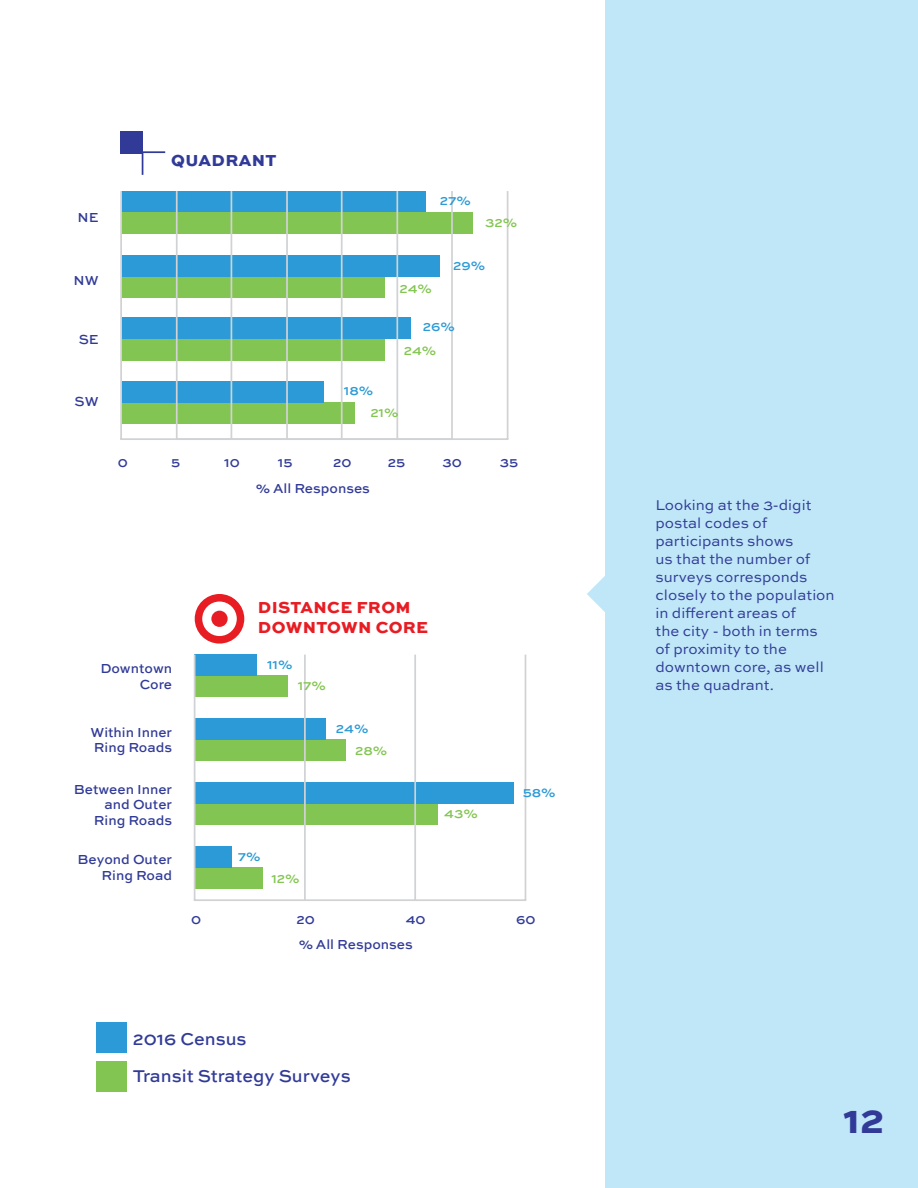
<style>
.page{position:relative;width:918px;height:1188px;background:#fff}
.page>*{position:absolute;margin:0;border:0;box-sizing:border-box;transform-origin:0 0}
.t1{font:800 36px "Sweet Sans";color:#313b97}
.t2{font:500 18px/36.9px "Sweet Sans";color:#313b97}
.t3{font:800 16.8px/20.7px "Sweet Sans";letter-spacing:.02em;color:#e71d23}
.t4{font:800 16.8px "Sweet Sans";letter-spacing:.02em;color:#313b97}
.t5{font:15px/18px "Sweet Sans Pro";color:#313b97}
.t6{font:500 13.8px/15.5px "Sweet Sans";color:#313b97;text-align:right}
.t7{font:500 13.8px "Sweet Sans";color:#83c552}
.t8{font:500 13.8px "Sweet Sans";color:#2b9ad6}
</style>
<div class="page">
<div style="left:606px;top:0;width:312px;height:1188px;background:#bfe7f8"></div>
<div style="left:96px;top:1023px;width:30px;height:30px;background:#2b9ad6"></div>
<div style="left:96px;top:1062px;width:30px;height:30px;background:#83c552"></div>
<div style="left:121px;top:191px;width:304px;height:21px;background:#2b9ad6"></div>
<div style="left:121px;top:339px;width:264px;height:21px;background:#83c552"></div>
<div style="left:121px;top:403px;width:234px;height:21px;background:#83c552"></div>
<div style="left:121px;top:318px;width:289px;height:21px;background:#2b9ad6"></div>
<div style="left:121px;top:382px;width:203px;height:21px;background:#2b9ad6"></div>
<div style="left:121px;top:276px;width:263px;height:21px;background:#83c552"></div>
<div style="left:121px;top:255px;width:319px;height:21px;background:#2b9ad6"></div>
<div style="left:121px;top:212px;width:352px;height:21px;background:#83c552"></div>
<hr style="left:120px;top:438px;width:333px;height:2px;background:#d1d2d4">
<hr style="left:120px;top:191px;width:2px;height:248px;background:#d1d2d4">
<hr style="left:231px;top:191px;width:1px;height:248px;background:#d1d2d4">
<hr style="left:341px;top:191px;width:2px;height:248px;background:#d1d2d4">
<hr style="left:451px;top:191px;width:2px;height:248px;background:#d1d2d4">
<hr style="left:176px;top:438px;width:332px;height:2px;background:#d1d2d4">
<hr style="left:176px;top:191px;width:2px;height:248px;background:#d1d2d4">
<hr style="left:286px;top:191px;width:2px;height:248px;background:#d1d2d4">
<hr style="left:396px;top:191px;width:2px;height:248px;background:#d1d2d4">
<hr style="left:507px;top:191px;width:1px;height:248px;background:#d1d2d4">
<div style="left:120px;top:131px;width:23px;height:22px;background:#313b97"></div>
<svg style="left:141px;top:151px;width:25px;height:24px"></svg>
<div style="left:195px;top:804px;width:242px;height:21px;background:#83c552"></div>
<div style="left:194px;top:868px;width:69px;height:21px;background:#83c552"></div>
<div style="left:195px;top:783px;width:319px;height:21px;background:#2b9ad6"></div>
<div style="left:194px;top:846px;width:38px;height:22px;background:#2b9ad6"></div>
<div style="left:194px;top:740px;width:152px;height:21px;background:#83c552"></div>
<div style="left:195px;top:719px;width:131px;height:21px;background:#2b9ad6"></div>
<div style="left:195px;top:676px;width:93px;height:21px;background:#83c552"></div>
<div style="left:195px;top:655px;width:62px;height:21px;background:#2b9ad6"></div>
<hr style="left:194px;top:899px;width:332px;height:2px;background:#d1d2d4">
<hr style="left:194px;top:655px;width:1px;height:245px;background:#d1d2d4">
<hr style="left:304px;top:655px;width:2px;height:245px;background:#d1d2d4">
<hr style="left:414px;top:655px;width:2px;height:245px;background:#d1d2d4">
<hr style="left:525px;top:655px;width:1px;height:245px;background:#d1d2d4">
<svg style="left:195px;top:594px;width:49px;height:50px"></svg>
<div style="left:211px;top:611px;width:17px;height:16px;background:#e71d23;border-radius:50%"></div>
<svg style="left:587px;top:575px;width:19px;height:38px"></svg>
<p class="t6" style="left:78px;top:210px;width:23px">NE</p>
<p class="t6" style="left:74px;top:273px;width:27px">NW</p>
<p class="t6" style="left:79px;top:332px;width:21px">SE</p>
<p class="t6" style="left:75px;top:394px;width:26px">SW</p>
<p class="t4" style="left:171px;top:150px;width:107px">QUADRANT</p>
<p class="t8" style="left:440px;top:192px;width:33px">27%</p>
<p class="t7" style="left:485px;top:214px;width:34px">32%</p>
<p class="t7" style="left:399px;top:280px;width:34px">24%</p>
<p class="t8" style="left:453px;top:258px;width:34px">29%</p>
<p class="t8" style="left:423px;top:319px;width:34px">26%</p>
<p class="t8" style="left:344px;top:383px;width:31px">18%</p>
<p class="t7" style="left:404px;top:343px;width:34px">24%</p>
<p class="t7" style="left:370px;top:405px;width:30px">21%</p>
<p class="t6" style="left:118px;top:455px;width:12px">0</p>
<p class="t6" style="left:278px;top:455px;width:16px">15</p>
<p class="t6" style="left:171px;top:455px;width:11px">5</p>
<p class="t6" style="left:333px;top:455px;width:20px">20</p>
<p class="t6" style="left:388px;top:455px;width:19px">25</p>
<p class="t6" style="left:442px;top:455px;width:21px">30</p>
<p class="t6" style="left:500px;top:455px;width:20px">35</p>
<p class="t6" style="left:224px;top:455px;width:17px">10</p>
<p class="t6" style="left:256px;top:481px;width:116px">% All Responses</p>
<p class="t3" style="left:258px;top:597px;width:172px">DISTANCE FROM<br>DOWNTOWN CORE</p>
<p class="t6" style="left:100px;top:661px;width:73px">Downtown<br>Core</p>
<p class="t6" style="left:91px;top:725px;width:83px;text-align:left">Within Inner<br>Ring Roads</p>
<p class="t6" style="left:74px;top:782px;width:100px">Between Inner and Outer<br>Ring Roads</p>
<p class="t6" style="left:78px;top:852px;width:96px">Beyond Outer<br>Ring Road</p>
<p class="t8" style="left:267px;top:656px;width:27px">11%</p>
<p class="t7" style="left:298px;top:678px;width:30px">17%</p>
<p class="t8" style="left:336px;top:721px;width:34px">24%</p>
<p class="t7" style="left:355px;top:743px;width:34px">28%</p>
<p class="t8" style="left:238px;top:848px;width:24px">7%</p>
<p class="t7" style="left:271px;top:870px;width:30px">12%</p>
<p class="t6" style="left:191px;top:912px;width:12px">0</p>
<p class="t6" style="left:296px;top:912px;width:20px">20</p>
<p class="t6" style="left:406px;top:912px;width:21px">40</p>
<p class="t6" style="left:299px;top:937px;width:116px">% All Responses</p>
<p class="t7" style="left:444px;top:805px;width:35px">43%</p>
<p class="t2" style="left:133px;top:1021px;width:219px">2016 Census<br>Transit Strategy Surveys</p>
<p class="t8" style="left:523px;top:785px;width:35px">58%</p>
<p class="t6" style="left:516px;top:912px;width:21px">60</p>
<p class="t5" style="left:656px;top:495px;width:181px">Looking at the 3-digit postal codes of participants shows<br>us that the number of surveys corresponds closely to the population in different areas of<br>the city - both in terms of proximity to the downtown core, as well as the quadrant.</p>
<h1 class="t1" style="left:844px;top:1100px;width:42px">12</h1>
</div>
